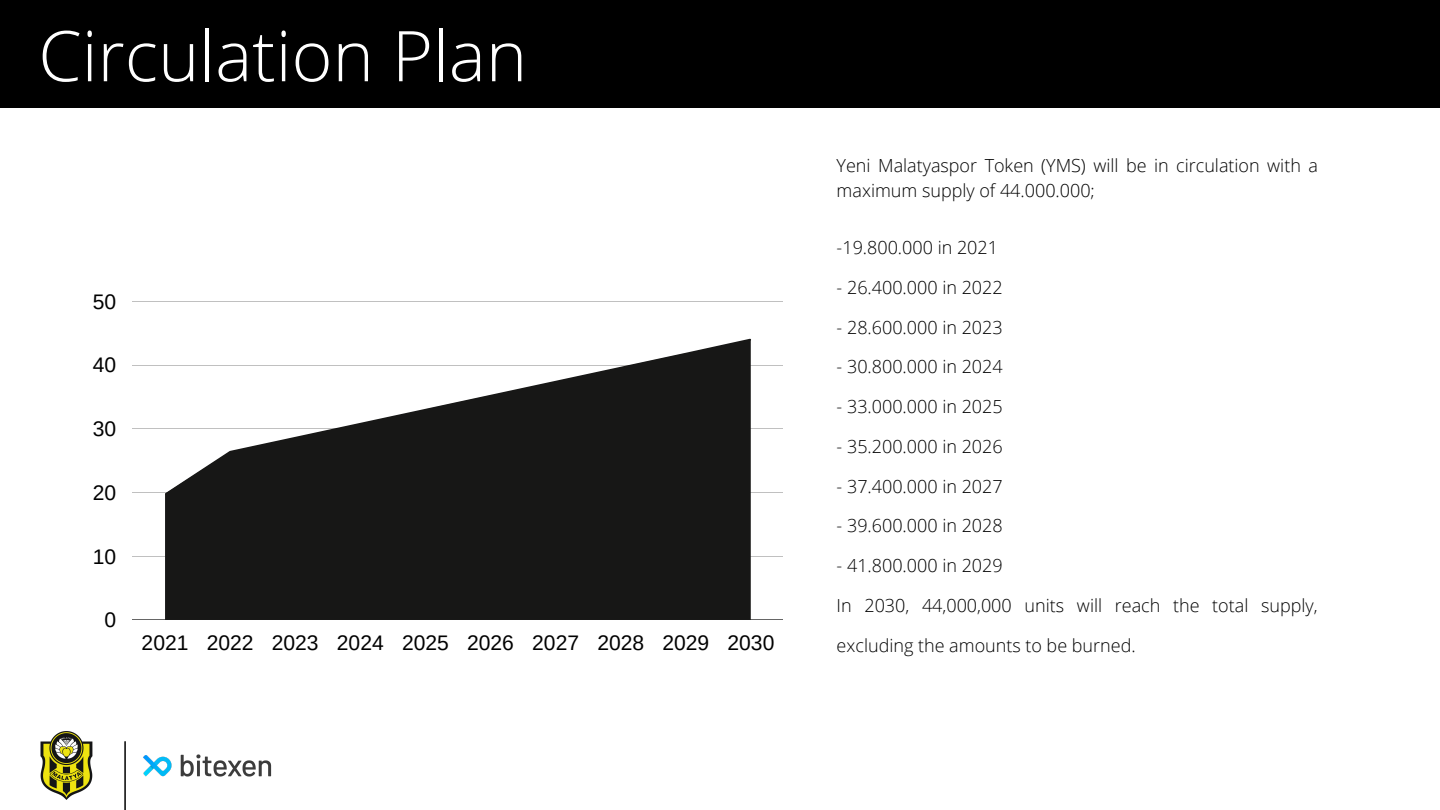
<style>
.page{position:relative;width:1440px;height:810px;background:#fff}
.page>*{position:absolute;margin:0;border:0;box-sizing:border-box;transform-origin:0 0}
.t1{font:300 70px "Open Sans";color:#fff}
.t2{font:21.1px "Arimo";color:#000}
.t3{font:300 18px/24.8px "Open Sans";color:#000}
</style>
<div class="page">
<hr style="left:124px;top:742px;width:2px;height:68px;background:#000">
<img style="left:143px;top:754px;width:129px;height:23px">
<hr style="left:133px;top:301px;width:650px;height:1px;background:#000">
<hr style="left:133px;top:365px;width:650px;height:1px;background:#000">
<hr style="left:133px;top:429px;width:650px;height:1px;background:#000">
<hr style="left:133px;top:492px;width:650px;height:1px;background:#000">
<hr style="left:133px;top:556px;width:650px;height:1px;background:#000">
<hr style="left:133px;top:620px;width:650px;height:1px;background:#000">
<svg style="left:165px;top:340px;width:586px;height:280px;fill:#171716"></svg>
<div style="left:0;top:0;width:1440px;height:108px;background:#000"></div>
<img style="left:40px;top:731px;width:53px;height:68px">
<p class="t1" style="left:38px;top:6px;width:490px">Circulation Plan</p>
<p class="t2" style="left:93px;top:290px;width:25px">50</p>
<p class="t2" style="left:93px;top:353px;width:25px">40</p>
<p class="t2" style="left:93px;top:417px;width:25px">30</p>
<p class="t2" style="left:93px;top:481px;width:25px">20</p>
<p class="t2" style="left:93px;top:544px;width:25px">10</p>
<p class="t2" style="left:104px;top:608px;width:13px">0</p>
<p class="t3" style="left:837px;top:153px;width:483px">Yeni Malatyaspor Token (YMS) will be in circulation with a maximum supply of 44.000.000;</p>
<p class="t3" style="left:837px;top:235px;width:163px">-19.800.000 in 2021</p>
<p class="t3" style="left:837px;top:275px;width:168px">- 26.400.000 in 2022</p>
<p class="t3" style="left:837px;top:314px;width:168px">- 28.600.000 in 2023</p>
<p class="t3" style="left:837px;top:354px;width:168px">- 30.800.000 in 2024</p>
<p class="t3" style="left:837px;top:394px;width:168px">- 33.000.000 in 2025</p>
<p class="t3" style="left:837px;top:434px;width:168px">- 35.200.000 in 2026</p>
<p class="t3" style="left:837px;top:473px;width:168px">- 37.400.000 in 2027</p>
<p class="t3" style="left:837px;top:513px;width:168px">- 39.600.000 in 2028</p>
<p class="t3" style="left:837px;top:553px;width:168px">- 41.800.000 in 2029</p>
<p class="t3" style="left:837px;top:593px;width:483px">In 2030, 44,000,000 units will reach the total supply,</p>
<p class="t2" style="left:142px;top:631px;width:48px">2021</p>
<p class="t2" style="left:207px;top:631px;width:48px">2022</p>
<p class="t2" style="left:272px;top:631px;width:48px">2023</p>
<p class="t2" style="left:337px;top:631px;width:48px">2024</p>
<p class="t2" style="left:402px;top:631px;width:48px">2025</p>
<p class="t2" style="left:467px;top:631px;width:48px">2026</p>
<p class="t2" style="left:532px;top:631px;width:48px">2027</p>
<p class="t2" style="left:597px;top:631px;width:48px">2028</p>
<p class="t2" style="left:662px;top:631px;width:48px">2029</p>
<p class="t2" style="left:728px;top:631px;width:48px">2030</p>
<p class="t3" style="left:837px;top:632px;width:300px">excluding the amounts to be burned.</p>
</div>
